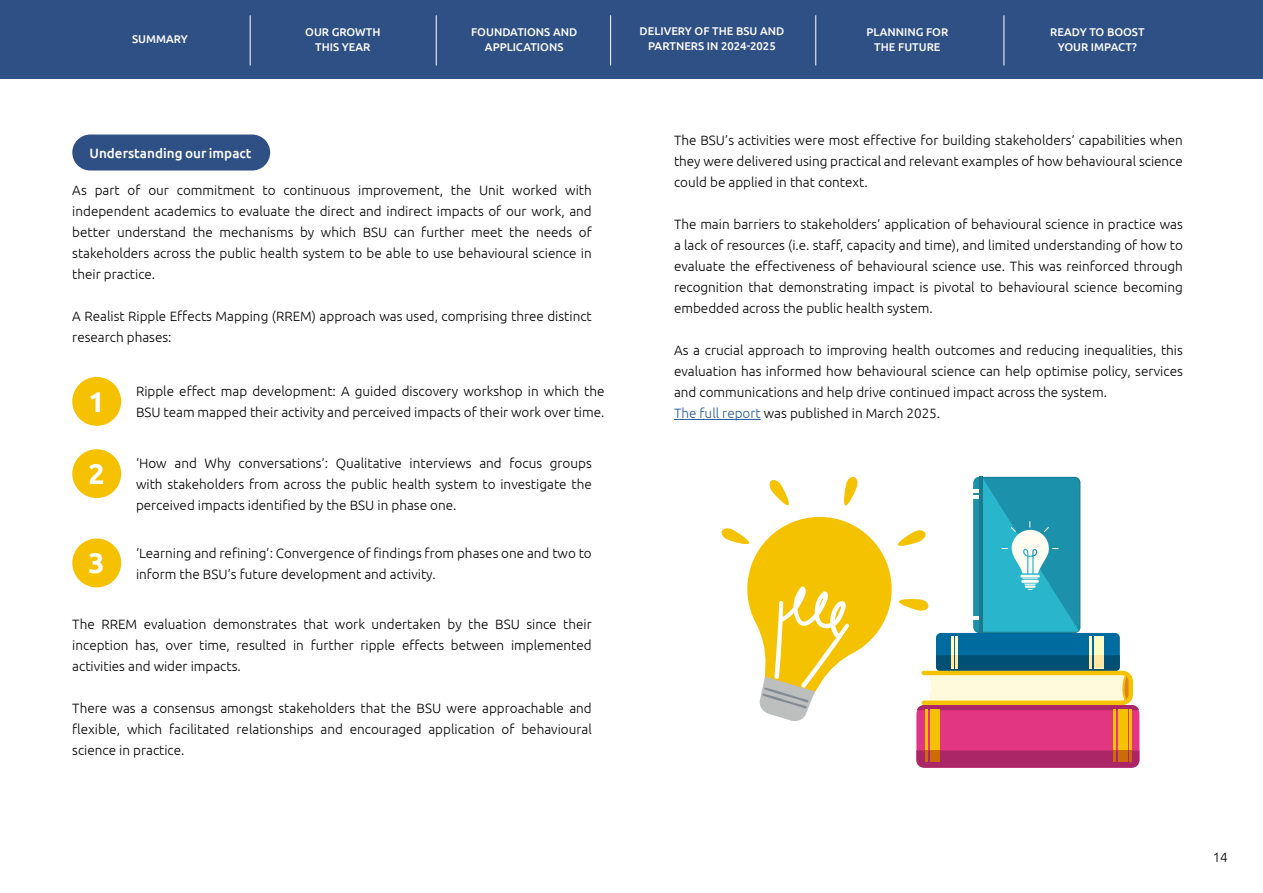
<style>
.page{position:relative;width:1263px;height:893px;background:#fff}
.page>*{position:absolute;margin:0;border:0;box-sizing:border-box;transform-origin:0 0}
.t1{font:700 28.5px "Ubuntu";color:#fff}
.t2{font:300 13.5px/21px "Ubuntu";color:#020203;text-align:justify}
.t3{font:500 13.5px "Ubuntu";color:#fff}
.t4{font:300 13.5px "Ubuntu";color:#000}
.t5{font:500 11.25px/15px "Ubuntu";color:#fff;text-align:center}
.s1{color:#275b9b}
</style>
<div class="page">
<div style="left:72px;top:377px;width:49px;height:49px;background:#f6c100;border-radius:50%"></div>
<div style="left:72px;top:449px;width:49px;height:49px;background:#f6c100;border-radius:50%"></div>
<div style="left:72px;top:538px;width:49px;height:49px;background:#f6c100;border-radius:50%"></div>
<div style="left:72px;top:135px;width:198px;height:36px;background:#2f5084;border-radius:18px"></div>
<hr style="left:674px;top:419px;width:87px;height:1px;background:#275b9b">
<div style="left:916px;top:705px;width:223px;height:63px;background:#e33682;border-radius:9px"></div>
<div style="left:1119px;top:710px;width:9px;height:52px;background:#f5c200"></div>
<div style="left:930px;top:710px;width:9px;height:52px;background:#f5c200"></div>
<hr style="left:1130px;top:710px;width:2px;height:52px;background:#f5c200">
<hr style="left:1113px;top:710px;width:3px;height:52px;background:#f5c200">
<hr style="left:925px;top:710px;width:2px;height:52px;background:#f5c200">
<svg style="left:916px;top:750px;width:223px;height:18px;background:#b02e60"></svg>
<svg style="left:721px;top:476px;width:418px;height:246px"></svg>
<div style="left:0;top:0;width:1263px;height:78px;background:#2f5085"></div>
<hr style="left:250px;top:15px;width:1px;height:50px;background:#fff">
<hr style="left:436px;top:15px;width:1px;height:50px;background:#fff">
<hr style="left:610px;top:15px;width:1px;height:50px;background:#fff">
<hr style="left:815px;top:15px;width:1px;height:50px;background:#fff">
<hr style="left:1004px;top:15px;width:1px;height:50px;background:#fff">
<p class="t5" style="left:640px;top:23px;width:146px">DELIVERY OF THE BSU AND<br>PARTNERS IN 2024-2025</p>
<p class="t5" style="left:132px;top:32px;width:57px">SUMMARY</p>
<p class="t5" style="left:305px;top:24px;width:77px">OUR GROWTH<br>THIS YEAR</p>
<p class="t5" style="left:471px;top:24px;width:107px">FOUNDATIONS AND<br>APPLICATIONS</p>
<p class="t5" style="left:1050px;top:24px;width:96px">READY TO BOOST<br>YOUR IMPACT?</p>
<p class="t5" style="left:866px;top:24px;width:83px">PLANNING FOR<br>THE FUTURE</p>
<p class="t3" style="left:90px;top:144px;width:163px">Understanding our impact</p>
<p class="t2" style="left:72px;top:179px;width:521px">As part of our commitment to continuous improvement, the Unit worked with independent academics to evaluate the direct and indirect impacts of our work, and better understand the mechanisms by which BSU can further meet the needs of stakeholders across the public health system to be able to use behavioural science in their practice.</p>
<p class="t2" style="left:72px;top:305px;width:521px">A Realist Ripple Effects Mapping (RREM) approach was used, comprising three distinct research phases:</p>
<h1 class="t1" style="left:89px;top:384px;width:18px">1</h1>
<h1 class="t1" style="left:89px;top:457px;width:18px">2</h1>
<h1 class="t1" style="left:89px;top:546px;width:18px">3</h1>
<p class="t2" style="left:136px;top:380px;width:470px">Ripple effect map development: A guided discovery workshop in which the<br>BSU team mapped their activity and perceived impacts of their work over time.</p>
<p class="t2" style="left:136px;top:453px;width:457px">‘How and Why conversations’: Qualitative interviews and focus groups with stakeholders from across the public health system to investigate the perceived impacts identified by the BSU in phase one.</p>
<p class="t2" style="left:136px;top:542px;width:457px">‘Learning and refining’: Convergence of findings from phases one and two to inform the BSU’s future development and activity.</p>
<p class="t2" style="left:72px;top:613px;width:521px">The RREM evaluation demonstrates that work undertaken by the BSU since their inception has, over time, resulted in further ripple effects between implemented activities and wider impacts.</p>
<p class="t2" style="left:72px;top:697px;width:521px">There was a consensus amongst stakeholders that the BSU were approachable and flexible, which facilitated relationships and encouraged application of behavioural science in practice.</p>
<p class="t2" style="left:674px;top:129px;width:510px">The BSU’s activities were most effective for building stakeholders’ capabilities when they were delivered using practical and relevant examples of how behavioural science could be applied in that context.</p>
<p class="t2" style="left:674px;top:213px;width:510px">The main barriers to stakeholders’ application of behavioural science in practice was a lack of resources (i.e. staff, capacity and time), and limited understanding of how to evaluate the effectiveness of behavioural science use. This was reinforced through recognition that demonstrating impact is pivotal to behavioural science becoming embedded across the public health system.</p>
<p class="t2" style="left:674px;top:339px;width:510px;text-align:left">As a crucial approach to improving health outcomes and reducing inequalities, this evaluation has informed how behavioural science can help optimise policy, services and communications and help drive continued impact across the system.<br><span class="s1">The full report</span> was published in March 2025.</p>
<p class="t4" style="left:1213px;top:849px;width:17px">14</p>
</div>
